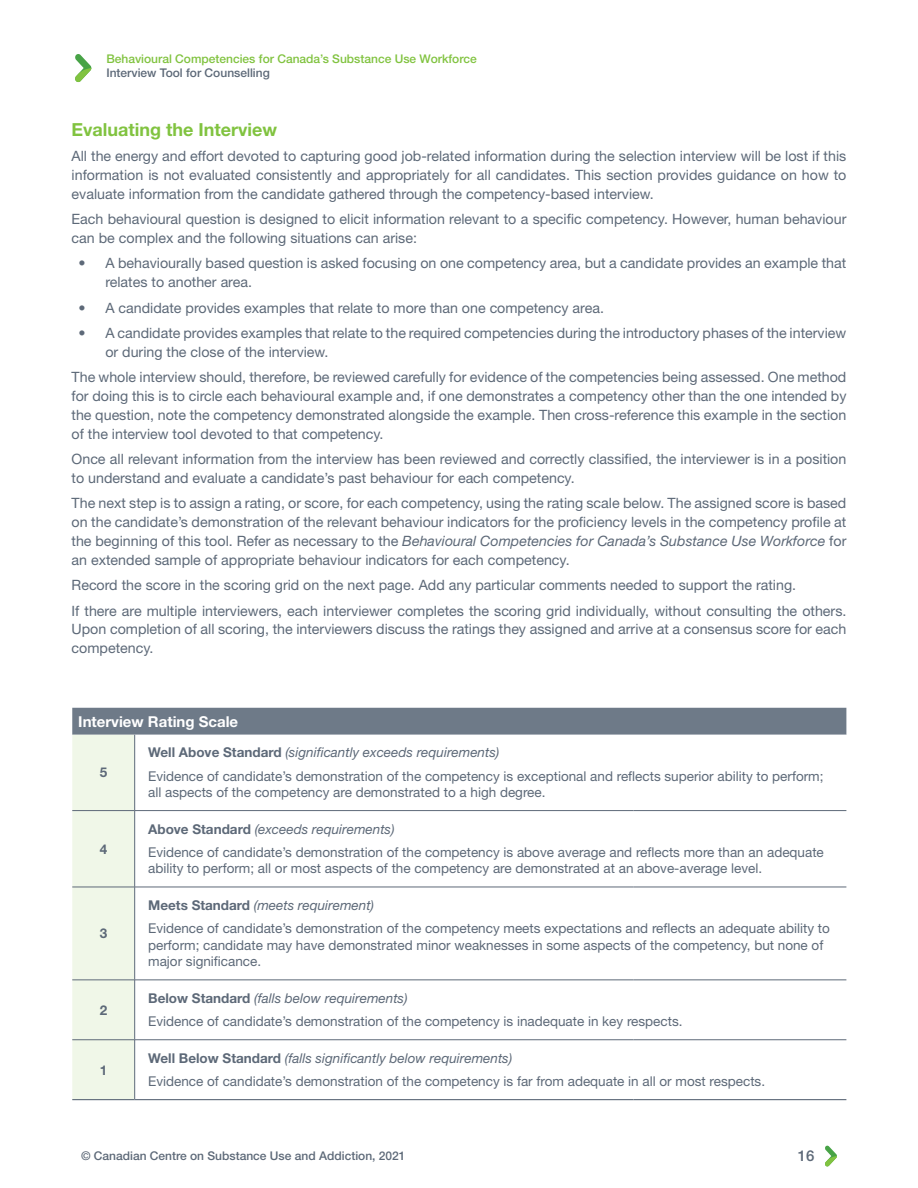
<style>
.page{position:relative;width:918px;height:1188px;background:#fff}
.page>*{position:absolute;margin:0;border:0;box-sizing:border-box;transform-origin:0 0}
.t1{font:700 18px "Helvetica Neue LT Std";color:#81c340}
.t2{font:700 15px "Helvetica Neue LT Std";color:#fff}
.t3{font:500 15px "Helvetica Neue LT Std";color:#5d6978}
.Body{font:14.25px/18.8px "Helvetica Neue LT Std";color:#5d6978;text-align:justify}
.TableBody{font:13.5px/16.5px "Helvetica Neue LT Std";color:#5d6978}
.t4{font:italic 13.5px "Helvetica Neue LT Std";color:#5d6978}
.t5{font:700 13.5px "Helvetica Neue LT Std";color:#5d6978}
.t6{font:500 12px "Helvetica Neue LT Std";color:#5d6978}
.t7{font:500 12px "Helvetica Neue LT Std";color:#81c340}
.s1{font-style:italic}
.s2{font-weight:700;font-style:normal}
</style>
<div class="page">
<svg style="left:825px;top:1145px;width:12px;height:22px"></svg>
<svg style="left:75px;top:54px;width:17px;height:28px"></svg>
<svg style="left:72px;top:708px;width:774px;height:391px;background:#b2bbba"></svg>
<svg style="left:135px;top:735px;width:711px;height:364px"></svg>
<hr style="left:134px;top:735px;width:1px;height:75px;background:#5d6978">
<hr style="left:72px;top:810px;width:63px;height:1px;background:#5d6978">
<hr style="left:72px;top:887px;width:63px;height:1px;background:#5d6978">
<hr style="left:134px;top:811px;width:1px;height:76px;background:#5d6978">
<hr style="left:134px;top:887px;width:1px;height:93px;background:#5d6978">
<hr style="left:135px;top:810px;width:499px;height:1px;background:#5d6978">
<hr style="left:634px;top:810px;width:212px;height:1px;background:#5d6978">
<hr style="left:135px;top:887px;width:499px;height:1px;background:#5d6978">
<hr style="left:634px;top:887px;width:212px;height:1px;background:#5d6978">
<hr style="left:72px;top:980px;width:63px;height:1px;background:#5d6978">
<hr style="left:134px;top:980px;width:1px;height:60px;background:#5d6978">
<hr style="left:135px;top:980px;width:499px;height:1px;background:#5d6978">
<hr style="left:634px;top:980px;width:212px;height:1px;background:#5d6978">
<hr style="left:72px;top:1039px;width:63px;height:1px;background:#5d6978">
<hr style="left:72px;top:1099px;width:63px;height:1px;background:#5d6978">
<hr style="left:134px;top:1040px;width:1px;height:59px;background:#5d6978">
<hr style="left:135px;top:1039px;width:499px;height:1px;background:#5d6978">
<hr style="left:634px;top:1039px;width:212px;height:1px;background:#5d6978">
<hr style="left:135px;top:1099px;width:499px;height:1px;background:#5d6978">
<hr style="left:634px;top:1099px;width:212px;height:1px;background:#5d6978">
<p class="t7" style="left:106px;top:51px;width:372px">Behavioural Competencies for Canada’s Substance Use Workforce</p>
<p class="t6" style="left:106px;top:66px;width:165px">Interview Tool for Counselling</p>
<h3 class="t1" style="left:72px;top:118px;width:207px">Evaluating the Interview</h3>
<p class="Body" style="left:72px;top:147px;width:776px">All the energy and effort devoted to capturing good job-related information during the selection interview will be lost if this information is not evaluated consistently and appropriately for all candidates. This section provides guidance on how to evaluate information from the candidate gathered through the competency-based interview.</p>
<p class="Body" style="left:72px;top:210px;width:776px">Each behavioural question is designed to elicit information relevant to a specific competency. However, human behaviour can be complex and the following situations can arise:</p>
<p class="Body" style="left:105px;top:254px;width:743px;text-indent:-27px">• A behaviourally based question is asked focusing on one competency area, but a candidate provides an example that relates to another area.</p>
<p class="Body" style="left:78px;top:298px;width:527px">• A candidate provides examples that relate to more than one competency area.</p>
<p class="Body" style="left:105px;top:324px;width:742px;text-indent:-27px">• A candidate provides examples that relate to the required competencies during the introductory phases of the interview or during the close of the interview.</p>
<p class="Body" style="left:72px;top:368px;width:776px">The whole interview should, therefore, be reviewed carefully for evidence of the competencies being assessed. One method for doing this is to circle each behavioural example and, if one demonstrates a competency other than the one intended by the question, note the competency demonstrated alongside the example. Then cross-reference this example in the section of the interview tool devoted to that competency.</p>
<p class="Body" style="left:72px;top:450px;width:776px">Once all relevant information from the interview has been reviewed and correctly classified, the interviewer is in a position to understand and evaluate a candidate’s past behaviour for each competency.</p>
<p class="Body" style="left:72px;top:494px;width:776px">The next step is to assign a rating, or score, for each competency, using the rating scale below. The assigned score is based on the candidate’s demonstration of the relevant behaviour indicators for the proficiency levels in the competency profile at the beginning of this tool. Refer as necessary to the <span class="s1">Behavioural Competencies for Canada’s Substance Use Workforce</span> for an extended sample of appropriate behaviour indicators for each competency.</p>
<p class="Body" style="left:72px;top:576px;width:726px">Record the score in the scoring grid on the next page. Add any particular comments needed to support the rating.</p>
<p class="Body" style="left:72px;top:601px;width:776px">If there are multiple interviewers, each interviewer completes the scoring grid individually, without consulting the others.<br>Upon completion of all scoring, the interviewers discuss the ratings they assigned and arrive at a consensus score for each competency.</p>
<p class="t2" style="left:78px;top:712px;width:161px">Interview Rating Scale</p>
<p class="t5" style="left:100px;top:764px;width:9px">5</p>
<p class="t4" style="left:148px;top:744px;width:353px"><span class="s2">Well Above Standard</span> (significantly exceeds requirements)</p>
<p class="TableBody" style="left:148px;top:767px;width:677px">Evidence of candidate’s demonstration of the competency is exceptional and reflects superior ability to perform; all aspects of the competency are demonstrated to a high degree.</p>
<p class="t5" style="left:100px;top:840px;width:9px">4</p>
<p class="t5" style="left:100px;top:925px;width:9px">3</p>
<p class="t5" style="left:100px;top:1001px;width:9px">2</p>
<p class="t5" style="left:100px;top:1061px;width:9px">1</p>
<p class="t4" style="left:148px;top:821px;width:248px"><span class="s2">Above Standard</span> (exceeds requirements)</p>
<p class="TableBody" style="left:148px;top:844px;width:677px">Evidence of candidate’s demonstration of the competency is above average and reflects more than an adequate ability to perform; all or most aspects of the competency are demonstrated at an above-average level.</p>
<p class="t4" style="left:148px;top:897px;width:227px"><span class="s2">Meets Standard</span> (meets requirement)</p>
<p class="TableBody" style="left:148px;top:920px;width:683px">Evidence of candidate’s demonstration of the competency meets expectations and reflects an adequate ability to perform; candidate may have demonstrated minor weaknesses in some aspects of the competency, but none of major significance.</p>
<p class="t4" style="left:148px;top:990px;width:261px"><span class="s2">Below Standard</span> (falls below requirements)</p>
<p class="TableBody" style="left:148px;top:1013px;width:536px">Evidence of candidate’s demonstration of the competency is inadequate in key respects.</p>
<p class="t4" style="left:148px;top:1050px;width:366px"><span class="s2">Well Below Standard</span> (falls significantly below requirements)</p>
<p class="TableBody" style="left:148px;top:1073px;width:618px">Evidence of candidate’s demonstration of the competency is far from adequate in all or most respects.</p>
<p class="t6" style="left:81px;top:1149px;width:326px">© Canadian Centre on Substance Use and Addiction, 2021</p>
<p class="t3" style="left:798px;top:1146px;width:18px">16</p>
</div>
